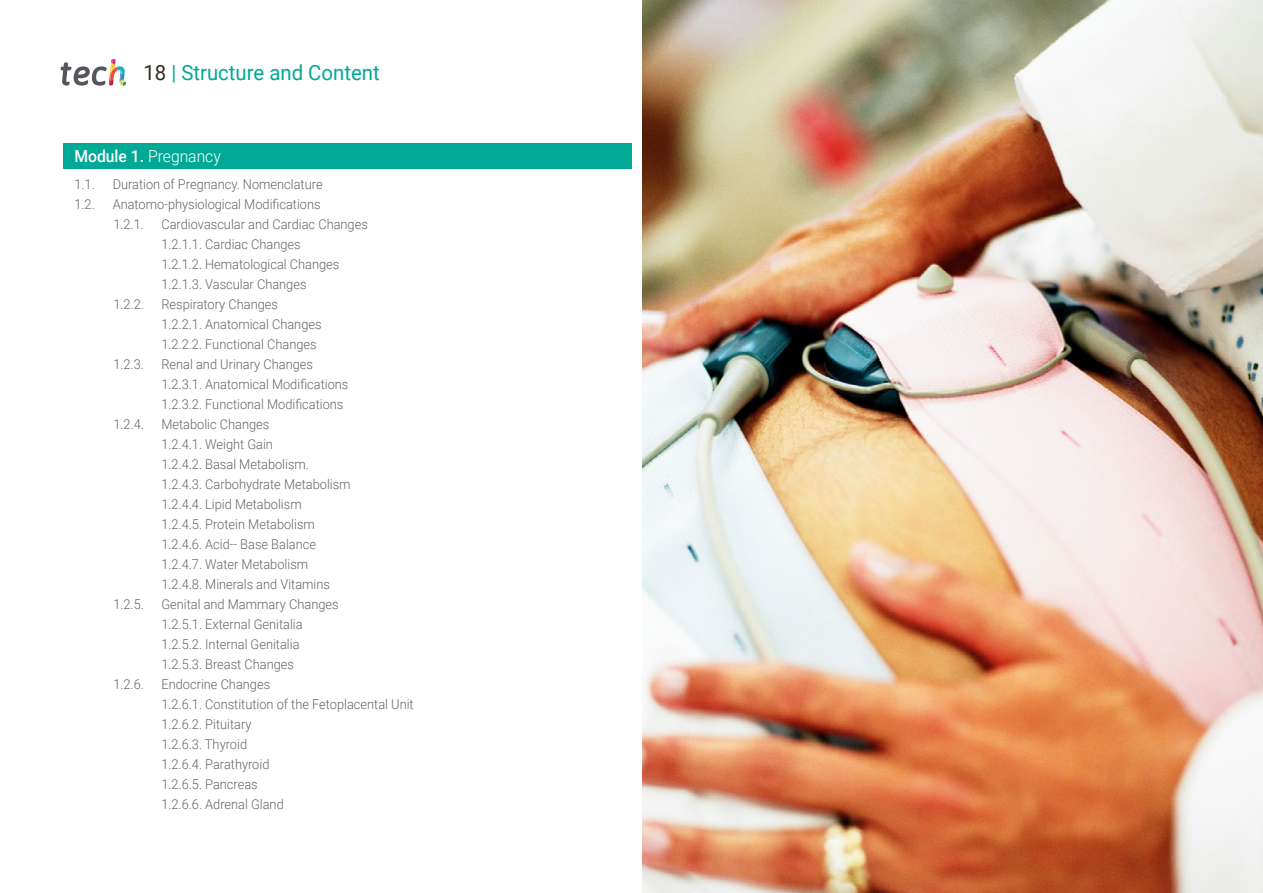
<style>
.page{position:relative;width:1263px;height:893px;background:#fff}
.page>*{position:absolute;margin:0;border:0;box-sizing:border-box;transform-origin:0 0}
.t1{font:21px "Roboto";color:#00a996}
.t2{font:300 16.5px "Roboto";color:#fff;scale:.95 1}
.t3{font:300 13.5px/20px "Roboto";color:#61646a;scale:.95 1}
.s1{color:#312e20}
.s2{font-weight:500}
</style>
<div class="page">
<div style="left:63px;top:144px;width:568px;height:25px;background:#00a996"></div>
<img style="left:642px;top:0;width:621px;height:893px">
<svg style="left:61px;top:59px;width:65px;height:27px"></svg>
<h1 class="t1" style="left:144px;top:57px;width:238px"><span class="s1">18</span> | Structure and Content</h1>
<p class="t2" style="left:74px;top:145px;width:156px"><span class="s2">Module 1.</span> Pregnancy</p>
<p class="t3" style="left:74px;top:173px;width:23px">1.1.</p>
<p class="t3" style="left:113px;top:173px;width:222px">Duration of Pregnancy. Nomenclature</p>
<p class="t3" style="left:74px;top:193px;width:23px">1.2.</p>
<p class="t3" style="left:113px;top:193px;width:220px">Anatomo-physiological Modifications<br>1.2.1.</p>
<p class="t3" style="left:161px;top:214px;width:219px">Cardiovascular and Cardiac Changes<br>1.2.1.1. Cardiac Changes<br>1.2.1.2. Hematological Changes<br>1.2.1.3. Vascular Changes</p>
<p class="t3" style="left:113px;top:294px;width:34px">1.2.2.</p>
<p class="t3" style="left:161px;top:294px;width:170px">Respiratory Changes<br>1.2.2.1. Anatomical Changes<br>1.2.2.2. Functional Changes</p>
<p class="t3" style="left:113px;top:354px;width:34px">1.2.3.</p>
<p class="t3" style="left:161px;top:354px;width:198px">Renal and Urinary Changes<br>1.2.3.1. Anatomical Modifications<br>1.2.3.2. Functional Modifications</p>
<p class="t3" style="left:113px;top:414px;width:34px">1.2.4.</p>
<p class="t3" style="left:161px;top:414px;width:201px">Metabolic Changes<br>1.2.4.1. Weight Gain<br>1.2.4.2. Basal Metabolism.<br>1.2.4.3. Carbohydrate Metabolism<br>1.2.4.4. Lipid Metabolism<br>1.2.4.5. Protein Metabolism<br>1.2.4.6. Acid-- Base Balance<br>1.2.4.7. Water Metabolism<br>1.2.4.8. Minerals and Vitamins</p>
<p class="t3" style="left:113px;top:594px;width:34px">1.2.5.</p>
<p class="t3" style="left:161px;top:594px;width:188px">Genital and Mammary Changes<br>1.2.5.1. External Genitalia<br>1.2.5.2. Internal Genitalia<br>1.2.5.3. Breast Changes</p>
<p class="t3" style="left:113px;top:674px;width:34px">1.2.6.</p>
<p class="t3" style="left:161px;top:674px;width:267px">Endocrine Changes<br>1.2.6.1. Constitution of the Fetoplacental Unit<br>1.2.6.2. Pituitary<br>1.2.6.3. Thyroid<br>1.2.6.4. Parathyroid<br>1.2.6.5. Pancreas<br>1.2.6.6. Adrenal Gland</p>
</div>
